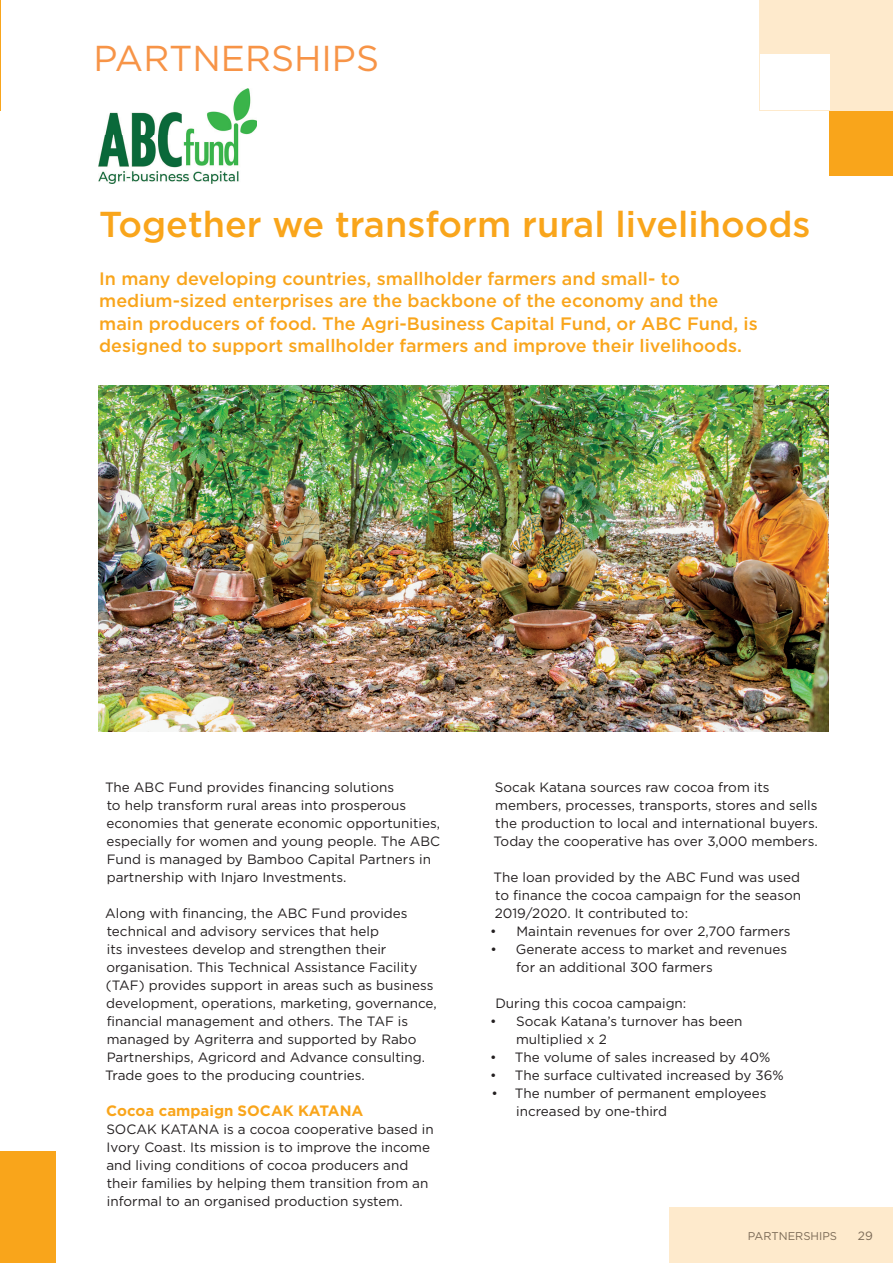
<style>
.page{position:relative;width:893px;height:1263px;background:#fff}
.page>*{position:absolute;margin:0;border:0;box-sizing:border-box;transform-origin:0 0}
.t1{font:500 36px "Gotham";color:#f9a51b}
.t2{font:36px "Gotham";color:#f79447}
.t3{font:500 18px/22.5px "Gotham";color:#f9a51b}
.t4{font:700 15px "Gotham";color:#f9a51b}
.t5{font:13.5px/18px "Gotham";color:#231f20}
.t6{font:12px "Gotham";color:#7b6a56}
.t7{font:11.25px "Gotham";color:#7b6a56}
</style>
<div class="page">
<div style="left:670px;top:1207px;width:223px;height:56px;background:#feeacc"></div>
<div style="left:829px;top:89px;width:64px;height:87px;background:#f9a51b"></div>
<hr style="left:0;top:0;width:1px;height:111px;background:#f9a51b">
<div style="left:760px;top:0;width:133px;height:110px;background:#feeacc"></div>
<div style="left:760px;top:54px;width:69px;height:56px;background:#fff"></div>
<div style="left:0;top:1151px;width:56px;height:112px;background:#f9a51b"></div>
<img style="left:99px;top:89px;width:158px;height:94px">
<img style="left:98px;top:385px;width:731px;height:346px">
<h1 class="t2" style="left:93px;top:39px;width:287px">PARTNERSHIPS</h1>
<h1 class="t1" style="left:99px;top:201px;width:713px">Together we transform rural livelihoods</h1>
<p class="t3" style="left:99px;top:267px;width:660px">In many developing countries, smallholder farmers and small- to medium-sized enterprises are the backbone of the economy and the main producers of food. The Agri-Business Capital Fund, or ABC Fund, is designed to support smallholder farmers and improve their livelihoods.</p>
<p class="t5" style="left:105px;top:778px;width:337px">The ABC Fund provides financing solutions<br>to help transform rural areas into prosperous economies that generate economic opportunities, especially for women and young people. The ABC Fund is managed by Bamboo Capital Partners in partnership with Injaro Investments.</p>
<p class="t5" style="left:105px;top:904px;width:333px">Along with financing, the ABC Fund provides technical and advisory services that help<br>its investees develop and strengthen their organisation. This Technical Assistance Facility (TAF) provides support in areas such as business development, operations, marketing, governance, financial management and others. The TAF is managed by Agriterra and supported by Rabo Partnerships, Agricord and Advance consulting.<br>Trade goes to the producing countries.</p>
<p class="t4" style="left:106px;top:1101px;width:259px">Cocoa campaign SOCAK KATANA</p>
<p class="t5" style="left:106px;top:1120px;width:329px">SOCAK KATANA is a cocoa cooperative based in Ivory Coast. Its mission is to improve the income and living conditions of cocoa producers and their families by helping them transition from an informal to an organised production system.</p>
<p class="t5" style="left:494px;top:778px;width:326px">Socak Katana sources raw cocoa from its members, processes, transports, stores and sells the production to local and international buyers.<br>Today the cooperative has over 3,000 members.</p>
<p class="t5" style="left:494px;top:868px;width:309px;text-align:justify">The loan provided by the ABC Fund was used to finance the cocoa campaign for the season 2019/2020. It contributed to:</p>
<p class="t5" style="left:490px;top:922px;width:302px">• Maintain revenues for over 2,700 farmers</p>
<p class="t5" style="left:516px;top:940px;width:272px;text-indent:-26px">• Generate access to market and revenues for an additional 300 farmers</p>
<p class="t5" style="left:495px;top:994px;width:193px">During this cocoa campaign:</p>
<p class="t5" style="left:516px;top:1012px;width:228px;text-indent:-26px">• Socak Katana’s turnover has been multiplied x 2</p>
<p class="t5" style="left:490px;top:1048px;width:281px">• The volume of sales increased by 40%</p>
<p class="t5" style="left:490px;top:1066px;width:295px">• The surface cultivated increased by 36%</p>
<p class="t5" style="left:516px;top:1084px;width:252px;text-indent:-25px">• The number of permanent employees increased by one-third</p>
<p class="t7" style="left:748px;top:1230px;width:91px">PARTNERSHIPS</p>
<p class="t6" style="left:858px;top:1229px;width:16px">29</p>
</div>
